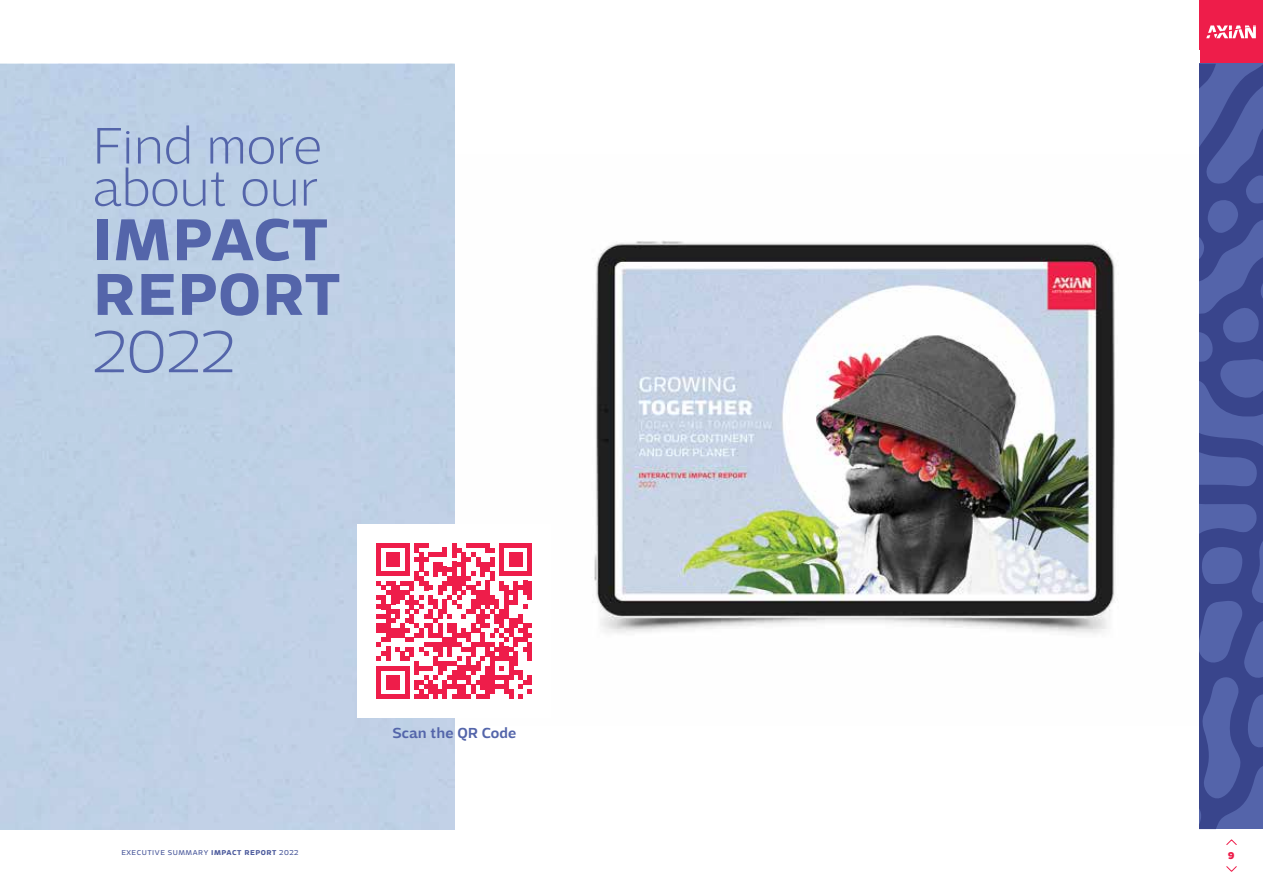
<style>
.page{position:relative;width:1263px;height:893px;background:#fff}
.page>*{position:absolute;margin:0;border:0;box-sizing:border-box;transform-origin:0 0}
.t1{font:700 62.55px/54.6px "Adria Grotesk";letter-spacing:.01em;color:#5465aa}
.t2{font:200 62.55px "Adria Grotesk";color:#5465aa}
.t3{font:200 54.45px/42px "Adria Grotesk";color:#5465aa}
.t4{font:500 15.45px "Adria Grotesk";color:#5465aa}
.t5{font:900 10.5px "Adria Grotesk";color:#ee1d4a}
.t6{font:7.5px "Adria Grotesk";letter-spacing:.07em;color:#4b5a9c}
.s1{font-weight:700}
</style>
<div class="page">
<div style="left:1199px;top:0;width:64px;height:64px;background:#ee1d4a"></div>
<svg style="left:1206px;top:25px;width:50px;height:13px"></svg>
<img style="left:591px;top:240px;width:528px;height:398px">
<svg style="left:1199px;top:64px;width:64px;height:765px;background:#46549b"></svg>
<svg style="left:1226px;top:839px;width:11px;height:6px"></svg>
<svg style="left:1226px;top:866px;width:11px;height:6px"></svg>
<svg style="left:376px;top:543px;width:156px;height:156px"></svg>
<h2 class="t3" style="left:92px;top:125px;width:231px">Find more about our</h2>
<h1 class="t1" style="left:93px;top:214px;width:249px">IMPACT<br>REPORT</h1>
<h1 class="t2" style="left:92px;top:316px;width:144px">2022</h1>
<p class="t6" style="left:121px;top:848px;width:179px">EXECUTIVE SUMMARY <span class="s1">IMPACT REPORT</span> 2022</p>
<h3 class="t4" style="left:392px;top:723px;width:125px">Scan the QR Code</h3>
<h3 class="t5" style="left:1228px;top:850px;width:8px">9</h3>
</div>
